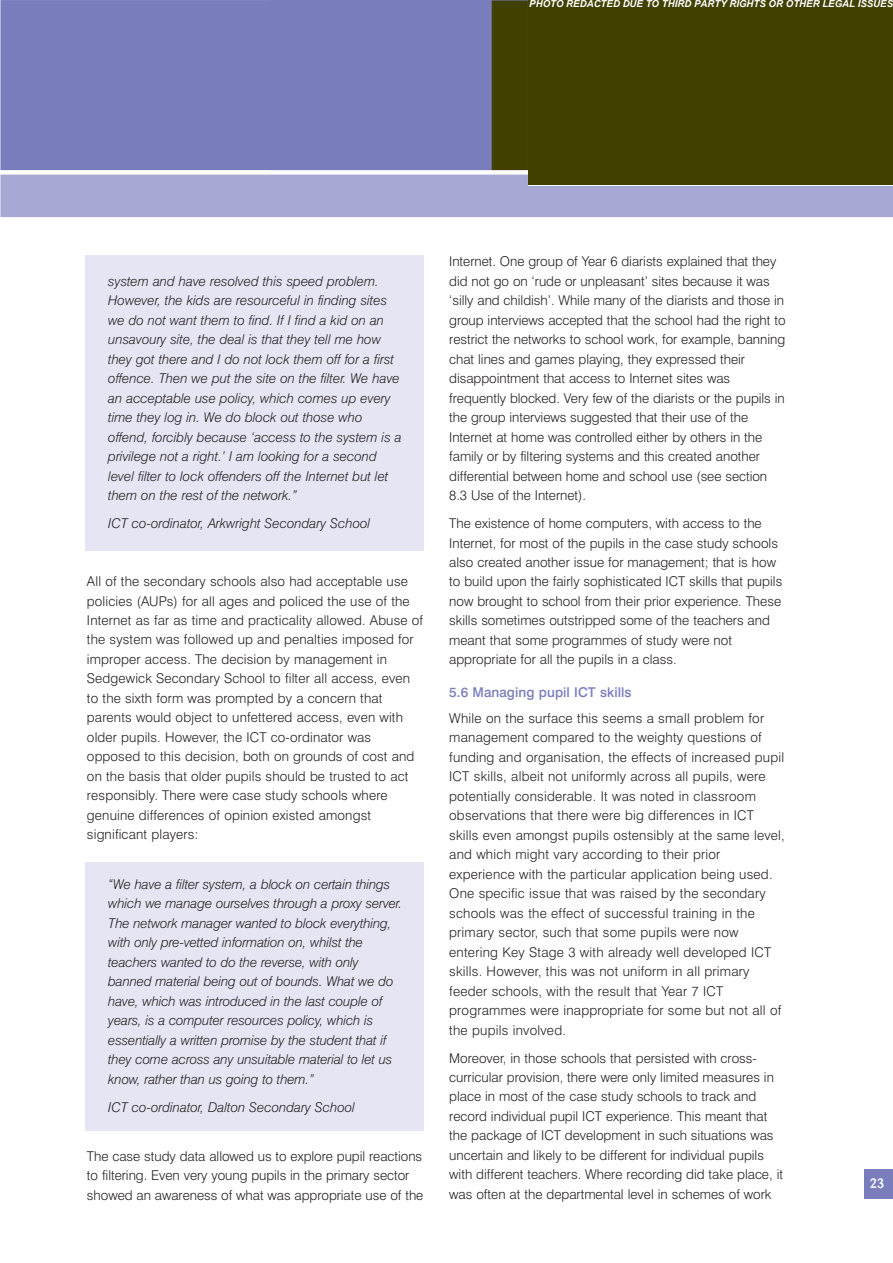
<style>
.page{position:relative;width:893px;height:1263px;background:#fff}
.page>*{position:absolute;margin:0;border:0;box-sizing:border-box;transform-origin:0 0}
.t1{font:300 13.5px/19.5px "Swiss 721 BT";color:#231f1f}
.t2{font:italic 300 13.5px/19.5px "Swiss 721 BT";color:#231f1f}
.t3{font:500 13.5px "Swiss 721 BT";letter-spacing:.005em;color:#797dbc}
.t4{font:500 13.5px "Barmeno";color:#fff}
.t5{font:italic 700 9.6px "Arial";color:#fff}
</style>
<div class="page">
<div style="left:85px;top:255px;width:339px;height:295px;background:#e6e5f3"></div>
<div style="left:85px;top:862px;width:339px;height:269px;background:#e6e5f3"></div>
<div style="left:0;top:0;width:270px;height:170px;background:#797dbc"></div>
<img style="left:270px;top:0;width:258px;height:170px">
<div style="left:0;top:175px;width:892px;height:42px;background:#a7a8d4"></div>
<div style="left:864px;top:1169px;width:28px;height:30px;background:#797dbc"></div>
<div style="left:528px;top:0;width:364px;height:185px;background:#404000"></div>
<p class="t5" style="left:529px;top:-3px;width:365px">PHOTO REDACTED DUE TO THIRD PARTY RIGHTS OR OTHER LEGAL ISSUES</p>
<p class="t2" style="left:108px;top:272px;width:295px">system and have resolved this speed problem.<br>However, the kids are resourceful in finding sites we do not want them to find. If I find a kid on an unsavoury site, the deal is that they tell me how they got there and I do not lock them off for a first offence. Then we put the site on the filter. We have an acceptable use policy, which comes up every time they log in. We do block out those who offend, forcibly because ‘access to the system is a privilege not a right.’ I am looking for a second level filter to lock offenders off the Internet but let them on the rest of the network.”</p>
<p class="t2" style="left:108px;top:515px;width:263px">ICT co-ordinator, Arkwright Secondary School</p>
<p class="t1" style="left:87px;top:573px;width:337px">All of the secondary schools also had acceptable use policies (AUPs) for all ages and policed the use of the Internet as far as time and practicality allowed. Abuse of the system was followed up and penalties imposed for improper access. The decision by management in Sedgewick Secondary School to filter all access, even to the sixth form was prompted by a concern that parents would object to unfettered access, even with older pupils. However, the ICT co-ordinator was opposed to this decision, both on grounds of cost and on the basis that older pupils should be trusted to act responsibly. There were case study schools where genuine differences of opinion existed amongst significant players:</p>
<p class="t2" style="left:108px;top:875px;width:295px">“We have a filter system, a block on certain things which we manage ourselves through a proxy server.<br>The network manager wanted to block everything, with only pre-vetted information on, whilst the teachers wanted to do the reverse, with only banned material being out of bounds. What we do have, which was introduced in the last couple of years, is a computer resources policy, which is essentially a written promise by the student that if they come across any unsuitable material to let us know, rather than us going to them.”</p>
<p class="t2" style="left:108px;top:1098px;width:248px">ICT co-ordinator, Dalton Secondary School</p>
<p class="t1" style="left:87px;top:1148px;width:338px">The case study data allowed us to explore pupil reactions to filtering. Even very young pupils in the primary sector showed an awareness of what was appropriate use of the</p>
<p class="t1" style="left:449px;top:253px;width:338px">Internet. One group of Year 6 diarists explained that they did not go on ‘rude or unpleasant’ sites because it was ‘silly and childish’. While many of the diarists and those in group interviews accepted that the school had the right to restrict the networks to school work, for example, banning chat lines and games playing, they expressed their disappointment that access to Internet sites was frequently blocked. Very few of the diarists or the pupils in the group interviews suggested that their use of the Internet at home was controlled either by others in the family or by filtering systems and this created another differential between home and school use (see section 8.3 Use of the Internet).</p>
<p class="t1" style="left:449px;top:515px;width:334px">The existence of home computers, with access to the Internet, for most of the pupils in the case study schools also created another issue for management; that is how to build upon the fairly sophisticated ICT skills that pupils now brought to school from their prior experience. These skills sometimes outstripped some of the teachers and meant that some programmes of study were not appropriate for all the pupils in a class.</p>
<p class="t3" style="left:449px;top:687px;width:184px">5.6 Managing pupil ICT skills</p>
<p class="t1" style="left:449px;top:709px;width:337px">While on the surface this seems a small problem for management compared to the weighty questions of funding and organisation, the effects of increased pupil ICT skills, albeit not uniformly across all pupils, were potentially considerable. It was noted in classroom observations that there were big differences in ICT skills even amongst pupils ostensibly at the same level, and which might vary according to their prior experience with the particular application being used.<br>One specific issue that was raised by the secondary schools was the effect of successful training in the primary sector, such that some pupils were now entering Key Stage 3 with already well developed ICT skills. However, this was not uniform in all primary feeder schools, with the result that Year 7 ICT programmes were inappropriate for some but not all of the pupils involved.</p>
<p class="t1" style="left:449px;top:1049px;width:335px">Moreover, in those schools that persisted with cross&shy;curricular provision, there were only limited measures in place in most of the case study schools to track and record individual pupil ICT experience. This meant that the package of ICT development in such situations was uncertain and likely to be different for individual pupils with different teachers. Where recording did take place, it was often at the departmental level in schemes of work</p>
<p class="t4" style="left:869px;top:1177px;width:16px">23</p>
</div>
